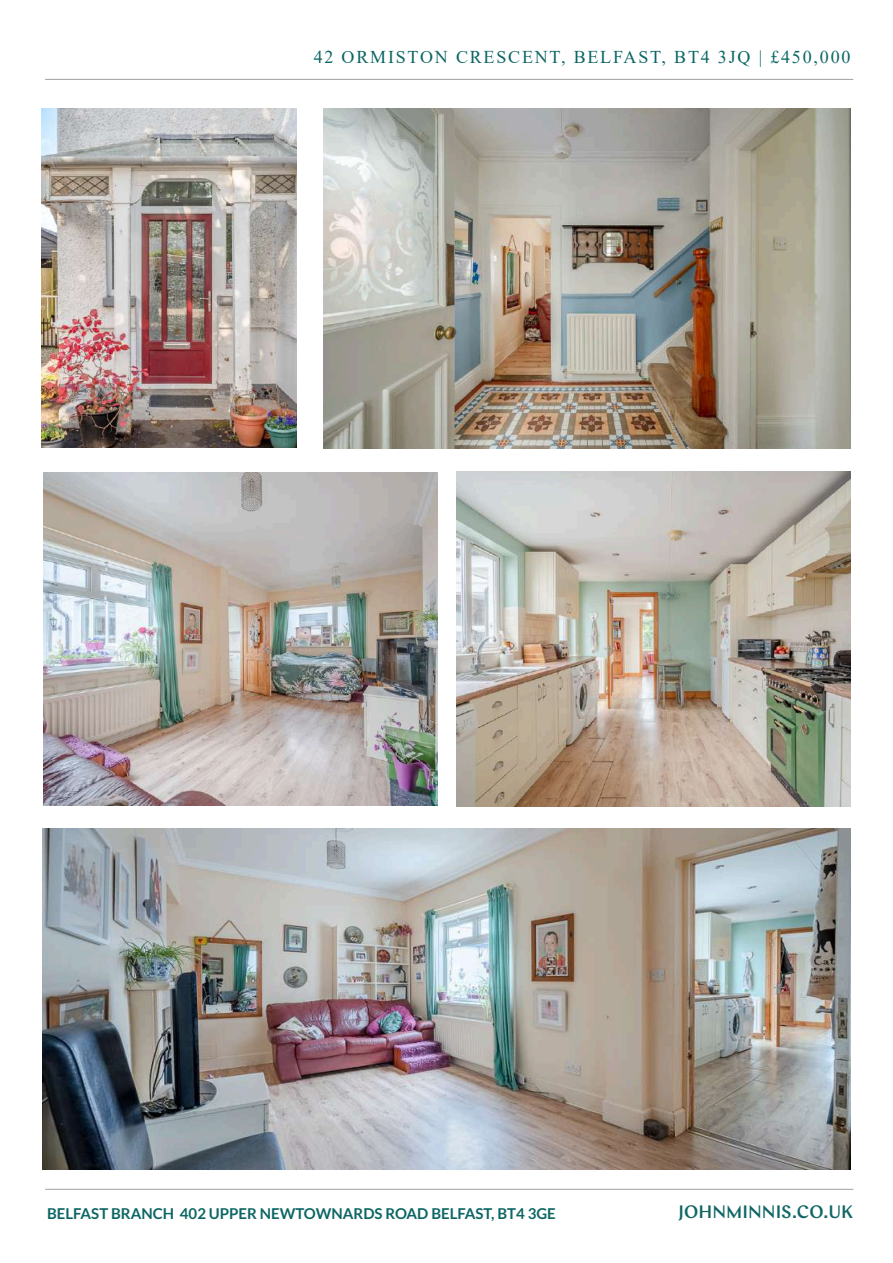
<style>
.page{position:relative;width:893px;height:1263px;background:#fff}
.page>*{position:absolute;margin:0;border:0;box-sizing:border-box;transform-origin:0 0}
.t1{font:18px "Times New Roman";letter-spacing:.1em;color:#0c6664}
.t2{font:500 18px "Chap";color:#0f6664}
.t3{font:700 15px "Lato";color:#0c6664}
</style>
<div class="page">
<img style="left:43px;top:472px;width:394px;height:334px">
<img style="left:323px;top:109px;width:527px;height:340px">
<img style="left:41px;top:108px;width:255px;height:340px">
<hr style="left:45px;top:1189px;width:808px;height:1px;background:#9da2a3">
<hr style="left:45px;top:79px;width:808px;height:1px;background:#9da2a3">
<img style="left:457px;top:472px;width:393px;height:334px">
<img style="left:43px;top:829px;width:807px;height:340px">
<p class="t1" style="left:314px;top:50px;width:538px">42 ORMISTON CRESCENT, BELFAST, BT4 3JQ | £450,000</p>
<p class="t3" style="left:47px;top:1207px;width:510px">BELFAST BRANCH 402 UPPER NEWTOWNARDS ROAD BELFAST, BT4 3GE</p>
<p class="t2" style="left:679px;top:1200px;width:176px">JOHNMINNIS.CO.UK</p>
</div>
